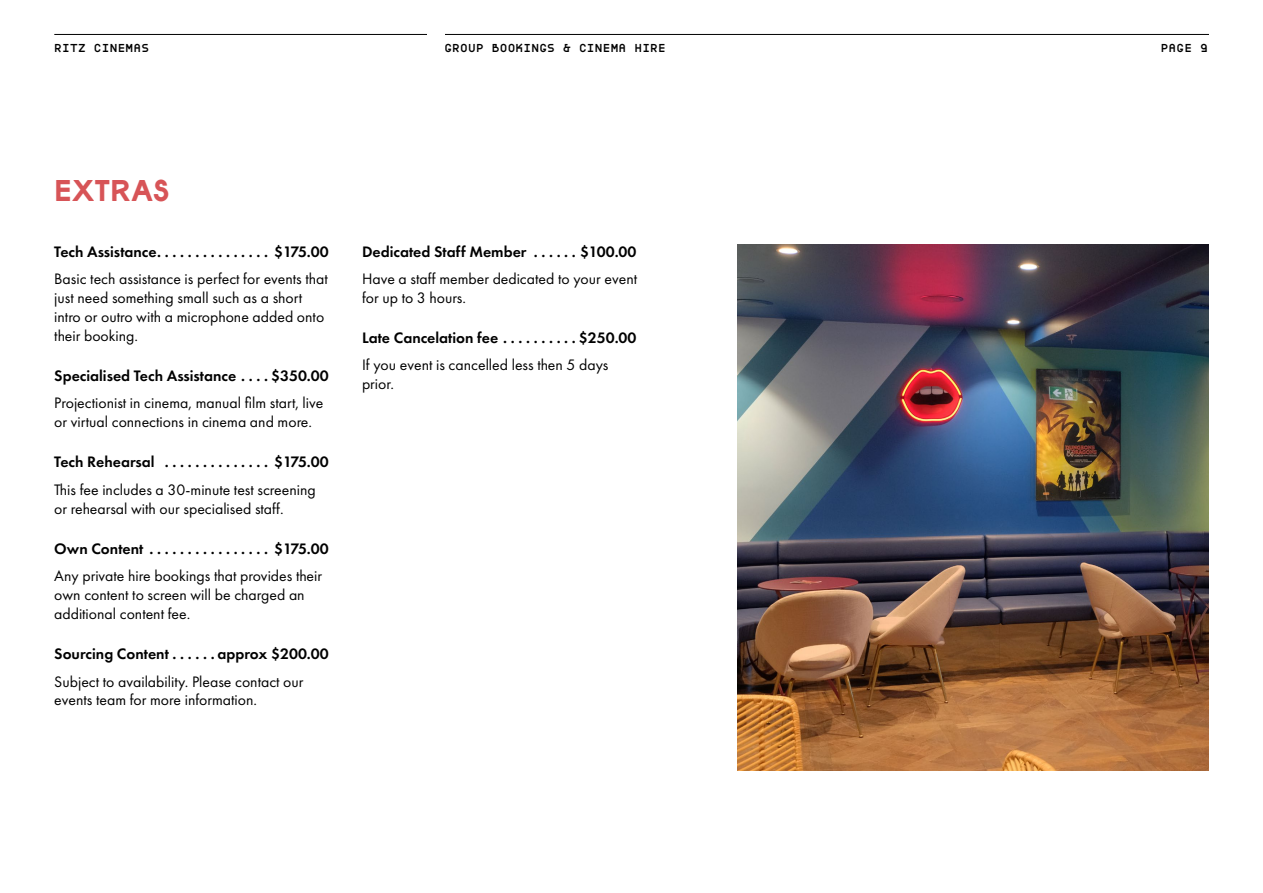
<style>
.page{position:relative;width:1263px;height:893px;background:#fff}
.page>*{position:absolute;margin:0;border:0;box-sizing:border-box;transform-origin:0 0}
.t1{font:30px "RITZURA";letter-spacing:-.025em;color:#d75457}
.t2{font:15.75px/18.9px "Futura PT";color:#000}
.t3{font:600 15.75px "Futura PT";color:#000}
.t4{font:700 12px "Boulder Mono";letter-spacing:.02em;color:#000}
</style>
<div class="page">
<hr style="left:54px;top:34px;width:1155px;height:1px;background:#000">
<div style="left:427px;top:27px;width:18px;height:29px;background:#fff"></div>
<img style="left:738px;top:244px;width:471px;height:526px">
<p class="t4" style="left:54px;top:40px;width:96px">RITZ CINEMAS</p>
<p class="t4" style="left:444px;top:40px;width:223px">GROUP BOOKINGS &amp; CINEMA HIRE</p>
<p class="t4" style="left:1161px;top:40px;width:49px">PAGE 9</p>
<h1 class="t1" style="left:54px;top:172px;width:117px">EXTRAS</h1>
<p class="t3" style="left:54px;top:241px;width:276px">Tech Assistance . . . . . . . . . . . . . . . $175.00</p>
<p class="t2" style="left:54px;top:269px;width:275px">Basic tech assistance is perfect for events that just need something small such as a short intro or outro with a microphone added onto their booking.</p>
<p class="t3" style="left:54px;top:366px;width:276px">Specialised Tech Assistance . . . $350.00</p>
<p class="t2" style="left:54px;top:393px;width:271px">Projectionist in cinema, manual film start, live or virtual connections in cinema and more.</p>
<p class="t3" style="left:54px;top:452px;width:276px">Tech Rehearsal . . . . . . . . . . . . . . $175.00</p>
<p class="t2" style="left:54px;top:480px;width:263px">This fee includes a 30-minute test screening or rehearsal with our specialised staff.</p>
<p class="t3" style="left:54px;top:539px;width:276px">Own Content . . . . . . . . . . . . . . . . $175.00</p>
<p class="t2" style="left:54px;top:566px;width:269px">Any private hire bookings that provides their own content to screen will be charged an additional content fee.</p>
<p class="t3" style="left:54px;top:644px;width:276px">Sourcing Content . . . . . . approx $200.00</p>
<p class="t2" style="left:54px;top:672px;width:251px">Subject to availability. Please contact our events team for more information.</p>
<p class="t3" style="left:362px;top:241px;width:276px">Dedicated Staff Member . . . . . . $100.00</p>
<p class="t2" style="left:362px;top:269px;width:277px">Have a staff member dedicated to your event for up to 3 hours.</p>
<p class="t3" style="left:362px;top:328px;width:276px">Late Cancelation fee . . . . . . . . . $250.00</p>
<p class="t2" style="left:362px;top:356px;width:248px">If you event is cancelled less then 5 days prior.</p>
</div>
